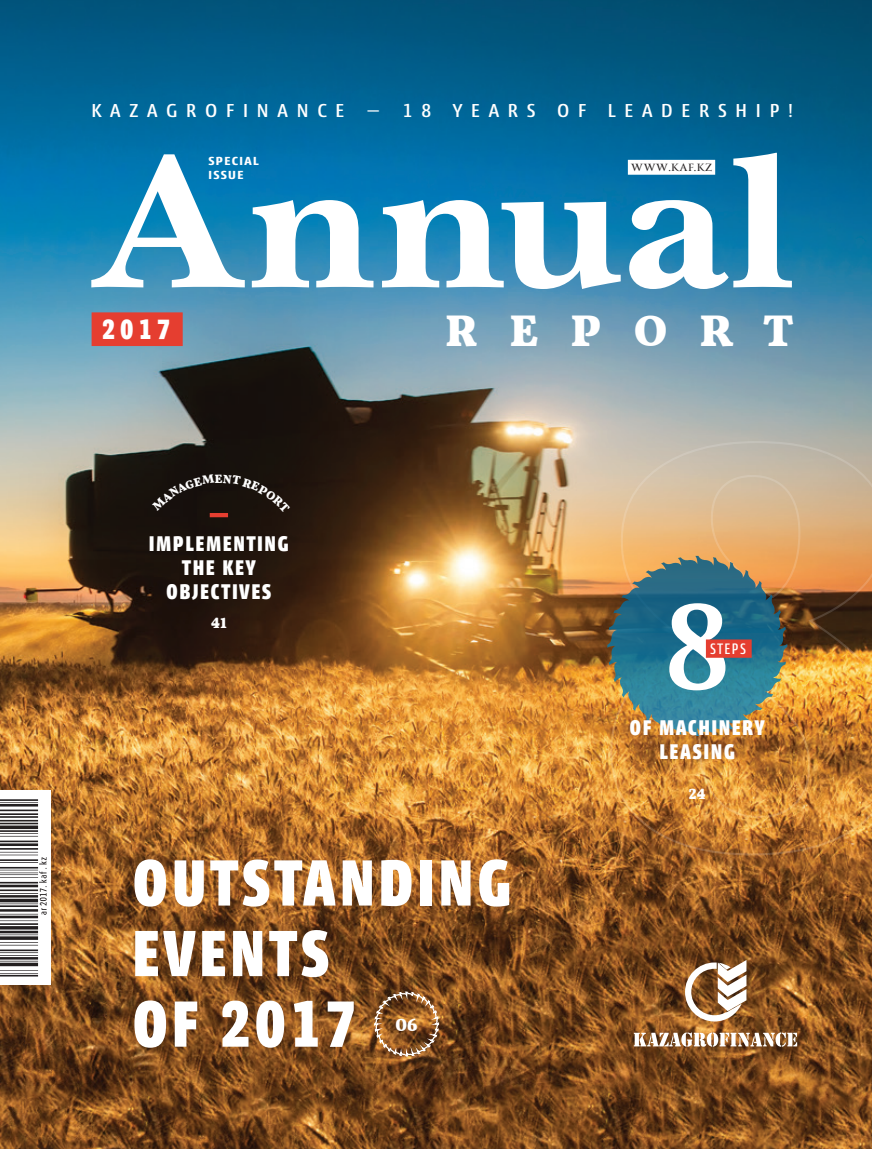
<style>
.page{position:relative;width:872px;height:1149px;background:#fff}
.page>*{position:absolute;margin:0;border:0;box-sizing:border-box;transform-origin:0 0}
.t1{font:700 195.3px "New Baskerville C";letter-spacing:-.01em;color:#fff;scale:1.09 1}
.Цифры_5{font:600 125.55px "Vollkorn";color:#fff}
.Лид_большой{font:800 64.5px/70.5px "Smarty Cond";letter-spacing:.08em;color:#fff}
.t2{font:900 44.25px "Vollkorn";letter-spacing:.73em;color:#fff}
.t3{font:800 27.6px "Smarty Cond";color:#fff}
.t4{font:800 21px/24px "Smarty Cond";letter-spacing:.1em;color:#fff;text-align:center}
.t5{font:18.6px "Smarty Cond";letter-spacing:.395em;color:#fff;scale:1.2 1}
.Цифры_3{font:900 18px "Vollkorn";color:#fff}
.Название{font:15px "Smarty Cond";letter-spacing:.1em;color:#fff}
.Цифры_3-2{font:900 15px "Vollkorn";color:#fff}
.t6{font:600 11.55px "Smarty Cond";letter-spacing:.1em;color:#fff;scale:1.2 1}
.t7{font:10.2px "PF Monumenta Pro";color:#231f20}
</style>
<div class="page">
<img style="left:0;top:0;width:872px;height:1148px">
<img style="left:609px;top:440px;width:263px;height:416px">
<div style="left:92px;top:312px;width:91px;height:34px;background:#e53e30"></div>
<hr style="left:210px;top:513px;width:18px;height:4px;background:#e53e30">
<svg style="left:639px;top:555px;width:148px;height:180px;background:#4c7a7e"></svg>
<div style="left:706px;top:639px;width:45px;height:18px;background:#e53e30"></div>
<svg style="left:373px;top:990px;width:67px;height:72px;background:#926237"></svg>
<svg style="left:0;top:790px;width:50px;height:194px"></svg>
<hr style="left:0;top:799px;width:38px;height:1px;background:#231f20">
<hr style="left:0;top:801px;width:38px;height:1px;background:#231f20">
<hr style="left:0;top:803px;width:38px;height:3px;background:#231f20">
<hr style="left:0;top:809px;width:38px;height:2px;background:#231f20">
<hr style="left:0;top:813px;width:38px;height:1px;background:#231f20">
<hr style="left:0;top:815px;width:38px;height:2px;background:#231f20">
<hr style="left:0;top:819px;width:38px;height:2px;background:#231f20">
<hr style="left:0;top:822px;width:38px;height:2px;background:#231f20">
<hr style="left:0;top:825px;width:38px;height:3px;background:#231f20">
<hr style="left:0;top:830px;width:38px;height:1px;background:#231f20">
<hr style="left:0;top:832px;width:38px;height:1px;background:#231f20">
<hr style="left:0;top:835px;width:38px;height:1px;background:#231f20">
<hr style="left:0;top:840px;width:38px;height:2px;background:#231f20">
<hr style="left:0;top:843px;width:38px;height:2px;background:#231f20">
<hr style="left:0;top:847px;width:38px;height:2px;background:#231f20">
<hr style="left:0;top:851px;width:38px;height:1px;background:#231f20">
<hr style="left:0;top:854px;width:38px;height:1px;background:#231f20">
<hr style="left:0;top:859px;width:38px;height:1px;background:#231f20">
<hr style="left:0;top:861px;width:38px;height:1px;background:#231f20">
<hr style="left:0;top:866px;width:38px;height:2px;background:#231f20">
<hr style="left:0;top:869px;width:38px;height:1px;background:#231f20">
<hr style="left:0;top:872px;width:38px;height:1px;background:#231f20">
<hr style="left:0;top:874px;width:38px;height:1px;background:#231f20">
<hr style="left:0;top:876px;width:38px;height:1px;background:#231f20">
<hr style="left:0;top:881px;width:38px;height:2px;background:#231f20">
<hr style="left:0;top:884px;width:38px;height:3px;background:#231f20">
<hr style="left:0;top:889px;width:38px;height:1px;background:#231f20">
<hr style="left:0;top:892px;width:38px;height:1px;background:#231f20">
<hr style="left:0;top:894px;width:38px;height:3px;background:#231f20">
<svg style="left:0;top:898px;width:38px;height:4px"></svg>
<hr style="left:0;top:903px;width:38px;height:1px;background:#231f20">
<hr style="left:0;top:905px;width:38px;height:1px;background:#231f20">
<hr style="left:0;top:908px;width:38px;height:3px;background:#231f20">
<hr style="left:0;top:913px;width:38px;height:1px;background:#231f20">
<hr style="left:0;top:915px;width:38px;height:3px;background:#231f20">
<hr style="left:0;top:920px;width:38px;height:1px;background:#231f20">
<hr style="left:0;top:923px;width:38px;height:1px;background:#231f20">
<svg style="left:0;top:925px;width:38px;height:4px"></svg>
<hr style="left:0;top:930px;width:38px;height:3px;background:#231f20">
<hr style="left:0;top:934px;width:38px;height:1px;background:#231f20">
<hr style="left:0;top:936px;width:38px;height:3px;background:#231f20">
<hr style="left:0;top:941px;width:38px;height:1px;background:#231f20">
<hr style="left:0;top:944px;width:38px;height:1px;background:#231f20">
<hr style="left:0;top:949px;width:38px;height:1px;background:#231f20">
<hr style="left:0;top:952px;width:38px;height:1px;background:#231f20">
<hr style="left:0;top:954px;width:38px;height:1px;background:#231f20">
<hr style="left:0;top:956px;width:38px;height:3px;background:#231f20">
<hr style="left:0;top:960px;width:38px;height:1px;background:#231f20">
<hr style="left:0;top:962px;width:38px;height:3px;background:#231f20">
<hr style="left:0;top:969px;width:38px;height:1px;background:#231f20">
<hr style="left:0;top:972px;width:38px;height:1px;background:#231f20">
<hr style="left:0;top:974px;width:38px;height:2px;background:#231f20">
<svg style="left:39px;top:856px;width:8px;height:58px"></svg>
<svg style="left:634px;top:1032px;width:163px;height:14px"></svg>
<svg style="left:685px;top:959px;width:61px;height:62px"></svg>
<div style="left:628px;top:160px;width:87px;height:15px;background:#fff"></div>
<div style="left:152px;top:474px;width:138px;height:38px;background:#18110c"></div>
<p class="t5" style="left:92px;top:101px;width:586px">KAZAGROFINANCE — 18 YEARS OF LEADERSHIP!</p>
<p class="t1" style="left:96px;top:111px;width:645px">Annual</p>
<p class="t6" style="left:208px;top:154px;width:43px">SPECIAL</p>
<p class="t6" style="left:208px;top:168px;width:31px">ISSUE</p>
<p class="t7" style="left:631px;top:161px;width:83px">WWW.KAF.KZ</p>
<p class="t3" style="left:102px;top:313px;width:69px">2017</p>
<p class="t2" style="left:445px;top:297px;width:350px">REPORT</p>
<p class="t4" style="left:149px;top:532px;width:141px">IMPLEMENTING<br>THE KEY<br>OBJECTIVES</p>
<p class="Цифры_3-2" style="left:211px;top:611px;width:17px">41</p>
<p class="Лид_большой" style="left:133px;top:847px;width:379px">OUTSTANDING<br>EVENTS</p>
<p class="Лид_большой" style="left:133px;top:988px;width:224px">OF 2017</p>
<p class="Цифры_3" style="left:395px;top:1010px;width:24px">06</p>
<p class="Цифры_5" style="left:664px;top:552px;width:68px">8</p>
<p class="Название" style="left:710px;top:640px;width:37px">STEPS</p>
<p class="t4" style="left:630px;top:715px;width:136px">OF MACHINERY</p>
<p class="t4" style="left:660px;top:739px;width:77px">LEASING</p>
<p class="Цифры_3-2" style="left:688px;top:782px;width:19px">24</p>
</div>
